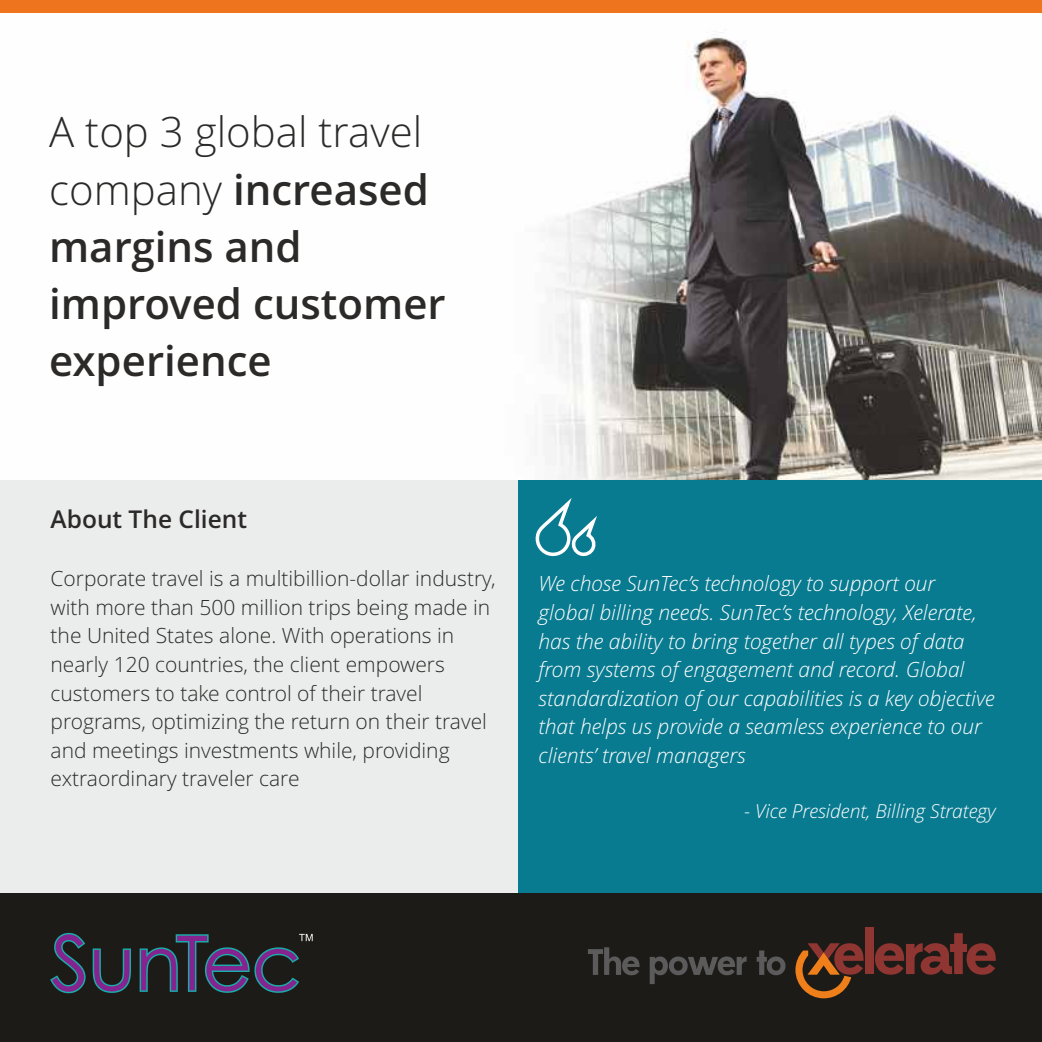
<style>
.page{position:relative;width:1042px;height:1042px;background:#fff}
.page>*{position:absolute;margin:0;border:0;box-sizing:border-box;transform-origin:0 0}
.t1{font:600 42px/57.2px "Open Sans";color:#2b2a29}
.t2{font:600 24.5px "Open Sans";color:#2b2a29}
.t3{font:300 21px/28.5px "Open Sans";color:#2b2a29}
.t4{font:italic 300 21px/28.5px "Open Sans";color:#fefefe}
.t5{font:italic 300 19.25px "Open Sans";color:#fefefe}
.s1{font-weight:300}
</style>
<div class="page">
<img style="left:0;top:12px;width:1042px;height:469px">
<div style="left:0;top:879px;width:1042px;height:163px;background:#1c1b17"></div>
<div style="left:0;top:481px;width:1042px;height:412px;background:#ebecec"></div>
<svg style="left:50px;top:933px;width:263px;height:60px"></svg>
<div style="left:519px;top:481px;width:523px;height:412px;background:#097b90"></div>
<div style="left:0;top:0;width:1042px;height:12px;background:#ee741d"></div>
<svg style="left:535px;top:498px;width:62px;height:59px"></svg>
<svg style="left:756px;top:950px;width:29px;height:25px"></svg>
<svg style="left:650px;top:956px;width:96px;height:28px"></svg>
<svg style="left:588px;top:947px;width:51px;height:28px"></svg>
<svg style="left:875px;top:933px;width:121px;height:41px"></svg>
<div style="left:865px;top:928px;width:9px;height:46px;background:#8f3532"></div>
<svg style="left:795px;top:943px;width:68px;height:55px"></svg>
<h1 class="t1" style="left:49px;top:108px;width:398px"><span class="s1">A top 3 global travel company</span> increased margins and improved customer experience</h1>
<p class="t2" style="left:51px;top:509px;width:198px">About The Client</p>
<p class="t3" style="left:51px;top:566px;width:446px">Corporate travel is a multibillion-dollar industry, with more than 500 million trips being made in the United States alone. With operations in nearly 120 countries, the client empowers customers to take control of their travel programs, optimizing the return on their travel and meetings investments while, providing extraordinary traveler care</p>
<p class="t4" style="left:538px;top:572px;width:458px">We chose SunTec’s technology to support our global billing needs. SunTec’s technology, Xelerate, has the ability to bring together all types of data from systems of engagement and record. Global standardization of our capabilities is a key objective that helps us provide a seamless experience to our clients’ travel managers</p>
<p class="t5" style="left:744px;top:803px;width:253px">- Vice President, Billing Strategy</p>
</div>
